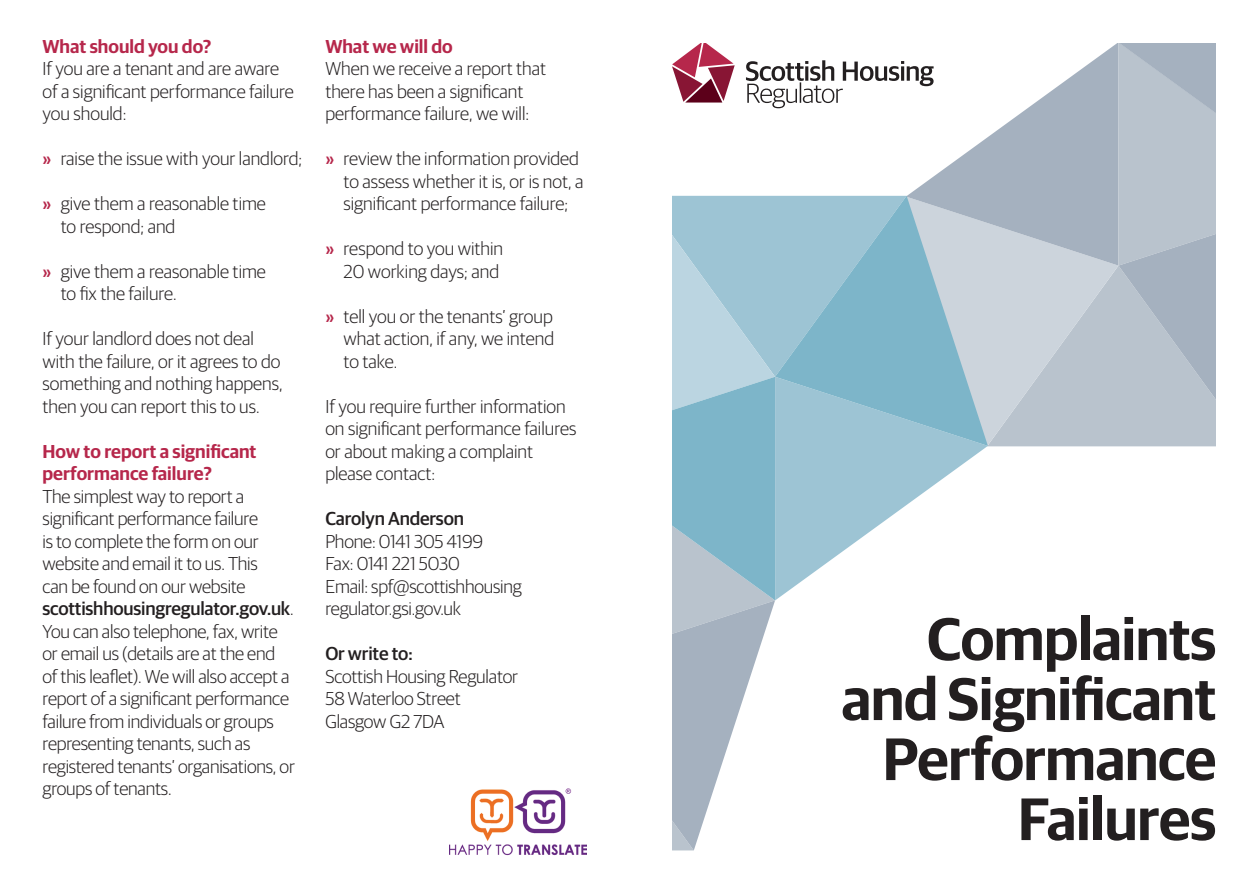
<style>
.page{position:relative;width:1259px;height:893px;background:#fff}
.page>*{position:absolute;margin:0;border:0;box-sizing:border-box;transform-origin:0 0}
.t1{font:600 60px/60px "Guardian Sans";letter-spacing:-.01em;color:#231f20;text-align:right}
.t2{font:300 18.75px/22.5px "Guardian Sans";letter-spacing:-.005em;color:#231f20}
.t3{font:600 18.75px/22.5px "Guardian Sans";color:#b6274b}
.t4{font:500 18.75px "Guardian Sans";letter-spacing:-.01em;color:#231f20}
.s1{font-weight:500;color:#b6274b}
.s2{font-weight:500}
</style>
<div class="page">
<svg style="left:988px;top:266px;width:130px;height:180px;fill:#ccd4dc"></svg>
<svg style="left:906px;top:43px;width:212px;height:223px;fill:#a5b1bf"></svg>
<svg style="left:672px;top:600px;width:103px;height:250px;fill:#a5b1bf"></svg>
<svg style="left:672px;top:196px;width:103px;height:181px;fill:#9dc4d4"></svg>
<svg style="left:672px;top:377px;width:103px;height:223px;fill:#7db5c9"></svg>
<svg style="left:775px;top:446px;width:213px;height:154px"></svg>
<svg style="left:775px;top:196px;width:213px;height:250px"></svg>
<svg style="left:1118px;top:43px;width:98px;height:403px"></svg>
<svg style="left:672px;top:43px;width:62px;height:60px"></svg>
<svg style="left:746px;top:60px;width:187px;height:48px"></svg>
<img style="left:449px;top:788px;width:138px;height:68px">
<p class="t3" style="left:43px;top:33px;width:170px">What should you do?</p>
<p class="t2" style="left:43px;top:56px;width:253px">If you are a tenant and are aware of a significant performance failure you should:</p>
<p class="t2" style="left:43px;top:146px;width:261px"><span class="s1">»</span> raise the issue with your landlord;</p>
<p class="t2" style="left:61px;top:191px;width:207px;text-indent:-18px"><span class="s1">»</span> give them a reasonable time to respond; and</p>
<p class="t2" style="left:61px;top:259px;width:207px;text-indent:-18px"><span class="s1">»</span> give them a reasonable time to fix the failure.</p>
<p class="t2" style="left:43px;top:326px;width:241px">If your landlord does not deal with the failure, or it agrees to do something and nothing happens, then you can report this to us.</p>
<p class="t3" style="left:43px;top:438px;width:215px">How to report a significant performance failure?</p>
<p class="t2" style="left:43px;top:484px;width:254px">The simplest way to report a significant performance failure<br>is to complete the form on our website and email it to us. This<br>can be found on our website <span class="s2">scottishhousingregulator.gov.uk</span>.<br>You can also telephone, fax, write or email us (details are at the end<br>of this leaflet). We will also accept a report of a significant performance failure from individuals or groups representing tenants, such as registered tenants’ organisations, or groups of tenants.</p>
<p class="t3" style="left:325px;top:33px;width:129px">What we will do</p>
<p class="t2" style="left:325px;top:56px;width:222px">When we receive a report that there has been a significant performance failure, we will:</p>
<p class="t2" style="left:343px;top:146px;width:242px;text-indent:-18px"><span class="s1">»</span> review the information provided to assess whether it is, or is not, a significant performance failure;</p>
<p class="t2" style="left:325px;top:236px;width:179px;text-align:right"><span class="s1">»</span> respond to you within<br>20 working days; and</p>
<p class="t2" style="left:343px;top:304px;width:212px;text-align:justify;text-indent:-18px"><span class="s1">»</span> tell you or the tenants’ group what action, if any, we intend to take.</p>
<p class="t2" style="left:325px;top:394px;width:253px">If you require further information on significant performance failures or about making a complaint please contact:</p>
<p class="t4" style="left:325px;top:505px;width:140px">Carolyn Anderson</p>
<p class="t2" style="left:325px;top:529px;width:198px">Phone: 0141 305 4199<br>Fax: 0141 221 5030<br>Email: spf@scottishhousing regulator.gsi.gov.uk</p>
<p class="t4" style="left:325px;top:640px;width:89px">Or write to:</p>
<p class="t2" style="left:325px;top:664px;width:194px">Scottish Housing Regulator<br>58 Waterloo Street<br>Glasgow G2 7DA</p>
<h1 class="t1" style="left:841px;top:604px;width:376px">Complaints and Significant<br>Performance<br>Failures</h1>
</div>
